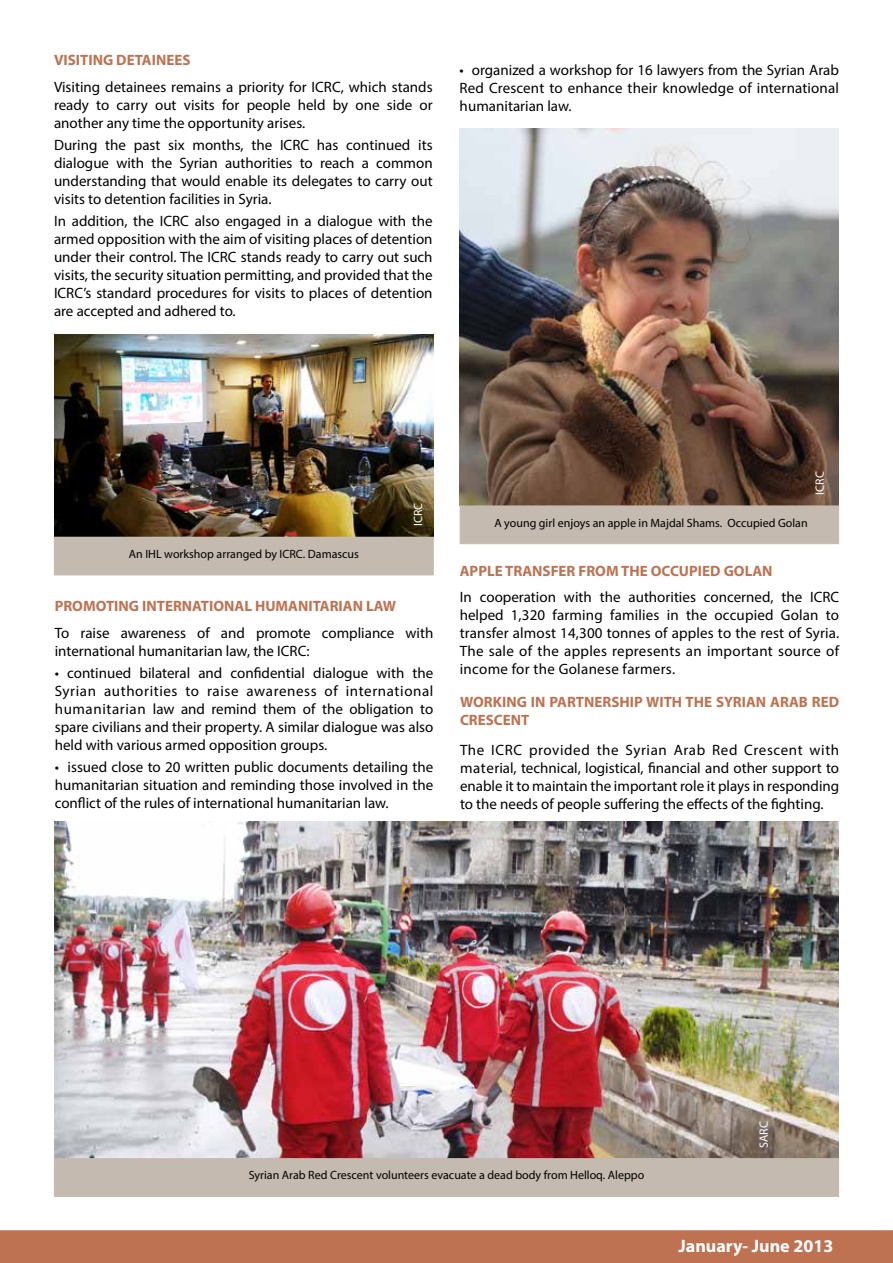
<style>
.page{position:relative;width:893px;height:1263px;background:#fff}
.page>*{position:absolute;margin:0;border:0;box-sizing:border-box;transform-origin:0 0}
.t1{font:700 18px "Myriad Pro";color:#fff}
.t2{font:15px/18px "Myriad Pro";color:#000;text-align:justify}
.t3{font:700 15px/18px "Myriad Pro";color:#bf7251}
.t4{font:12px "Myriad Pro";color:#000}
.t5{font:12px "Myriad Pro";color:#fff}
</style>
<div class="page">
<img style="left:54px;top:822px;width:785px;height:336px">
<img style="left:54px;top:334px;width:380px;height:203px">
<div style="left:0;top:1230px;width:893px;height:33px;background:#bf7251"></div>
<img style="left:460px;top:128px;width:379px;height:378px">
<div style="left:54px;top:537px;width:380px;height:38px;background:#c4baaf"></div>
<div style="left:460px;top:506px;width:379px;height:38px;background:#c4baaf"></div>
<div style="left:54px;top:1158px;width:785px;height:39px;background:#c4baaf"></div>
<p class="t3" style="left:54px;top:51px;width:138px">VISITING DETAINEES</p>
<p class="t2" style="left:54px;top:77px;width:380px">Visiting detainees remains a priority for ICRC, which stands ready to carry out visits for people held by one side or another any time the opportunity arises.</p>
<p class="t2" style="left:54px;top:136px;width:380px">During the past six months, the ICRC has continued its dialogue with the Syrian authorities to reach a common understanding that would enable its delegates to carry out visits to detention facilities in Syria.</p>
<p class="t2" style="left:54px;top:212px;width:380px">In addition, the ICRC also engaged in a dialogue with the armed opposition with the aim of visiting places of detention under their control. The ICRC stands ready to carry out such visits, the security situation permitting, and provided that the ICRC’s standard procedures for visits to places of detention are accepted and adhered to.</p>
<p class="t2" style="left:460px;top:61px;width:381px">• organized a workshop for 16 lawyers from the Syrian Arab Red Crescent to enhance their knowledge of international humanitarian law.</p>
<p class="t4" style="left:129px;top:546px;width:232px">An IHL workshop arranged by ICRC. Damascus</p>
<p class="t5" style="left:411px;top:526px;width:25px;rotate:-90deg">ICRC</p>
<p class="t3" style="left:55px;top:597px;width:343px">PROMOTING INTERNATIONAL HUMANITARIAN LAW</p>
<p class="t2" style="left:55px;top:623px;width:380px">To raise awareness of and promote compliance with international humanitarian law, the ICRC:</p>
<p class="t2" style="left:55px;top:664px;width:380px">• continued bilateral and confidential dialogue with the Syrian authorities to raise awareness of international humanitarian law and remind them of the obligation to spare civilians and their property. A similar dialogue was also held with various armed opposition groups.</p>
<p class="t2" style="left:55px;top:758px;width:380px">• issued close to 20 written public documents detailing the humanitarian situation and reminding those involved in the conflict of the rules of international humanitarian law.</p>
<p class="t5" style="left:812px;top:495px;width:25px;rotate:-90deg">ICRC</p>
<p class="t4" style="left:494px;top:515px;width:315px">A young girl enjoys an apple in Majdal Shams. Occupied Golan</p>
<p class="t3" style="left:460px;top:561px;width:314px">APPLE TRANSFER FROM THE OCCUPIED GOLAN</p>
<p class="t2" style="left:460px;top:588px;width:381px">In cooperation with the authorities concerned, the ICRC helped 1,320 farming families in the occupied Golan to transfer almost 14,300 tonnes of apples to the rest of Syria.<br>The sale of the apples represents an important source of income for the Golanese farmers.</p>
<p class="t3" style="left:460px;top:692px;width:381px">WORKING IN PARTNERSHIP WITH THE SYRIAN ARAB RED<br>CRESCENT</p>
<p class="t2" style="left:460px;top:741px;width:381px">The ICRC provided the Syrian Arab Red Crescent with material, technical, logistical, financial and other support to enable it to maintain the important role it plays in responding to the needs of people suffering the effects of the fighting.</p>
<p class="t5" style="left:756px;top:1148px;width:28px;rotate:-90deg">SARC</p>
<p class="t4" style="left:249px;top:1167px;width:397px">Syrian Arab Red Crescent volunteers evacuate a dead body from Helloq. Aleppo</p>
<p class="t1" style="left:679px;top:1234px;width:156px">January- June 2013</p>
</div>
